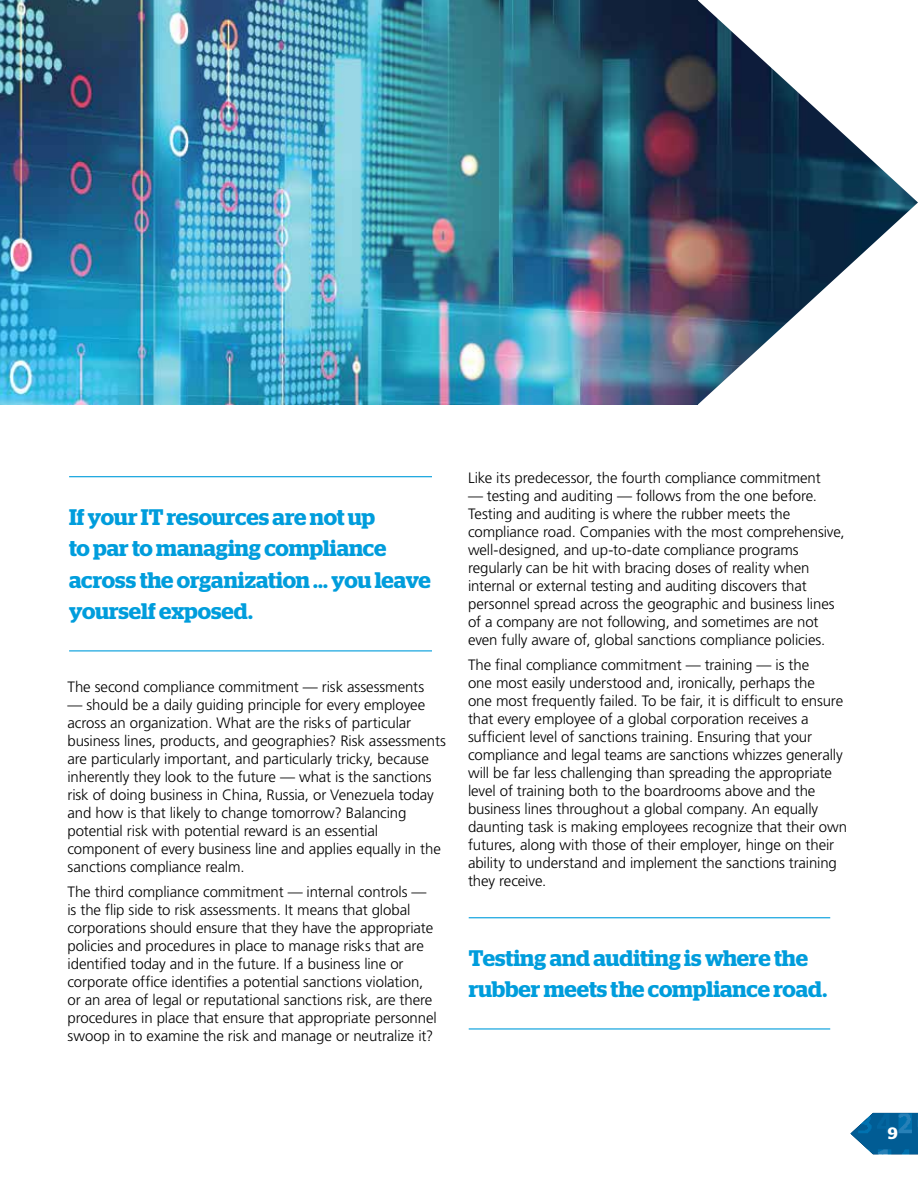
<style>
.page{position:relative;width:918px;height:1188px;background:#fff}
.page>*{position:absolute;margin:0;border:0;box-sizing:border-box;transform-origin:0 0}
.t1{font:600 22.5px/31.5px "Stag";letter-spacing:-.005em;color:#009ddc}
.t2{font:600 16.5px "Stag";color:#fff}
.t3{font:300 15px/18px "Frutiger";letter-spacing:-.01em;color:#000}
</style>
<div class="page">
<svg style="left:850px;top:1113px;width:68px;height:41px"></svg>
<hr style="left:69px;top:476px;width:363px;height:1px;background:#009ddc">
<hr style="left:69px;top:650px;width:363px;height:1px;background:#009ddc">
<img style="left:0;top:0;width:918px;height:405px">
<hr style="left:469px;top:917px;width:361px;height:1px;background:#009ddc">
<hr style="left:469px;top:1028px;width:361px;height:2px;background:#009ddc">
<h1 class="t1" style="left:69px;top:501px;width:363px">If your IT resources are not up<br>to par to managing compliance across the organization ... you leave yourself exposed.</h1>
<p class="t3" style="left:68px;top:678px;width:358px">The second compliance commitment — risk assessments</p>
<p class="t3" style="left:68px;top:696px;width:380px">— should be a daily guiding principle for every employee across an organization. What are the risks of particular business lines, products, and geographies? Risk assessments are particularly important, and particularly tricky, because inherently they look to the future — what is the sanctions risk of doing business in China, Russia, or Venezuela today and how is that likely to change tomorrow? Balancing potential risk with potential reward is an essential component of every business line and applies equally in the sanctions compliance realm.</p>
<p class="t3" style="left:68px;top:883px;width:371px">The third compliance commitment — internal controls — is the flip side to risk assessments. It means that global corporations should ensure that they have the appropriate policies and procedures in place to manage risks that are identified today and in the future. If a business line or corporate office identifies a potential sanctions violation, or an area of legal or reputational sanctions risk, are there procedures in place that ensure that appropriate personnel swoop in to examine the risk and manage or neutralize it?</p>
<p class="t3" style="left:468px;top:469px;width:354px">Like its predecessor, the fourth compliance commitment</p>
<p class="t3" style="left:468px;top:487px;width:378px">— testing and auditing — follows from the one before.<br>Testing and auditing is where the rubber meets the compliance road. Companies with the most comprehensive, well-designed, and up-to-date compliance programs regularly can be hit with bracing doses of reality when internal or external testing and auditing discovers that personnel spread across the geographic and business lines of a company are not following, and sometimes are not even fully aware of, global sanctions compliance policies.</p>
<p class="t3" style="left:468px;top:656px;width:381px">The final compliance commitment — training — is the<br>one most easily understood and, ironically, perhaps the<br>one most frequently failed. To be fair, it is difficult to ensure that every employee of a global corporation receives a sufficient level of sanctions training. Ensuring that your compliance and legal teams are sanctions whizzes generally will be far less challenging than spreading the appropriate level of training both to the boardrooms above and the business lines throughout a global company. An equally daunting task is making employees recognize that their own futures, along with those of their employer, hinge on their ability to understand and implement the sanctions training they receive.</p>
<h1 class="t1" style="left:469px;top:942px;width:360px">Testing and auditing is where the rubber meets the compliance road.</h1>
<p class="t2" style="left:888px;top:1123px;width:11px">9</p>
</div>
